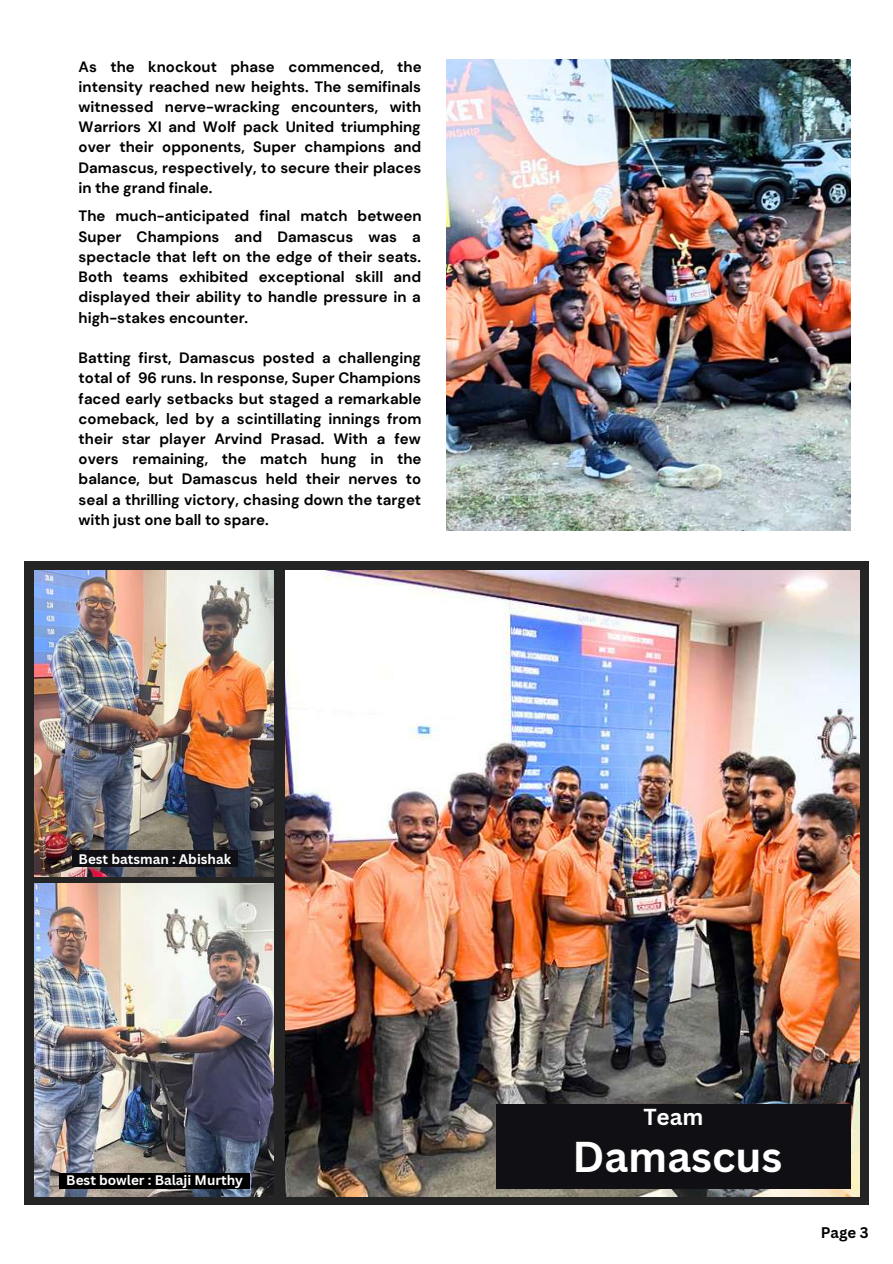
<style>
.page{position:relative;width:893px;height:1264px;background:#fff}
.page>*{position:absolute;margin:0;border:0;box-sizing:border-box;transform-origin:0 0}
.t1{font:700 42px "Canva Sans";color:#fff}
.t2{font:700 22.5px "Canva Sans";color:#fff}
.t3{font:700 15px/20.2px "DM Sans";color:#000;text-align:justify}
.t4{font:700 15px "Canva Sans";color:#000}
.t5{font:700 13.5px "Canva Sans";color:#fff}
</style>
<div class="page">
<div style="left:25px;top:561px;width:843px;height:643px;background:#242424"></div>
<img style="left:285px;top:570px;width:574px;height:626px">
<img style="left:446px;top:59px;width:404px;height:471px">
<img style="left:34px;top:570px;width:239px;height:306px">
<img style="left:34px;top:883px;width:240px;height:312px">
<div style="left:72px;top:850px;width:165px;height:16px;background:#0f0f14"></div>
<div style="left:59px;top:1172px;width:191px;height:15px;background:#000"></div>
<div style="left:496px;top:1103px;width:354px;height:84px;background:#0f0f14"></div>
<p class="t3" style="left:79px;top:56px;width:344px">As the knockout phase commenced, the intensity reached new heights. The semifinals witnessed nerve-wracking encounters, with Warriors XI and Wolf pack United triumphing over their opponents, Super champions and Damascus, respectively, to secure their places in the grand finale.</p>
<p class="t3" style="left:79px;top:206px;width:344px">The much-anticipated final match between Super Champions and Damascus was a spectacle that left on the edge of their seats.<br>Both teams exhibited exceptional skill and displayed their ability to handle pressure in a high-stakes encounter.</p>
<p class="t3" style="left:79px;top:348px;width:344px">Batting first, Damascus posted a challenging total of 96 runs. In response, Super Champions faced early setbacks but staged a remarkable comeback, led by a scintillating innings from their star player Arvind Prasad. With a few overs remaining, the match hung in the balance, but Damascus held their nerves to seal a thrilling victory, chasing down the target with just one ball to spare.</p>
<p class="t5" style="left:79px;top:849px;width:154px">Best batsman : Abishak</p>
<p class="t5" style="left:66px;top:1170px;width:178px">Best bowler : Balaji Murthy</p>
<h2 class="t2" style="left:643px;top:1101px;width:62px">Team</h2>
<h1 class="t1" style="left:572px;top:1126px;width:211px">Damascus</h1>
<p class="t4" style="left:820px;top:1222px;width:49px">Page 3</p>
</div>
